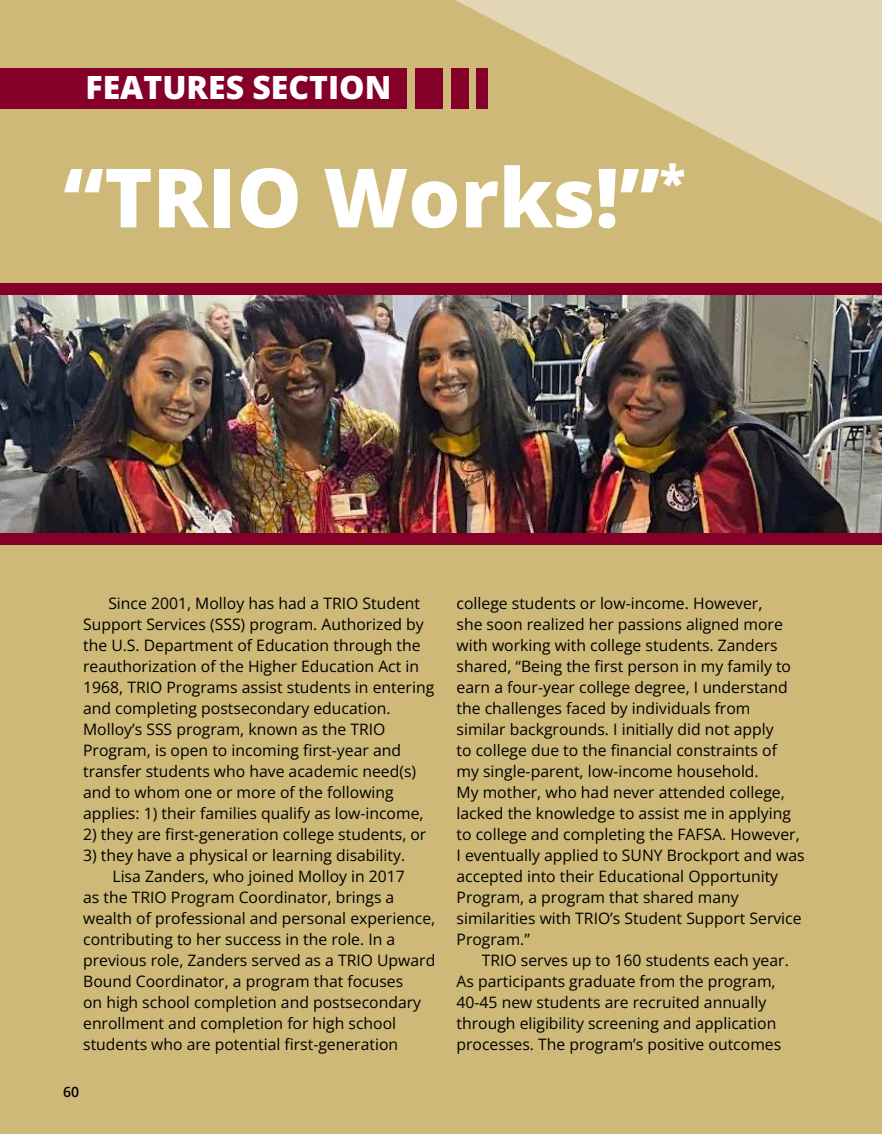
<style>
.page{position:relative;width:882px;height:1134px;background:#ceb978}
.page>*{position:absolute;margin:0;border:0;box-sizing:border-box;transform-origin:0 0}
.t1{font:800 81.9px "Open Sans";color:#fff}
.t2{font:800 32.02px "Open Sans";color:#fff}
.t3{font:15.75px/21px "Open Sans";color:#000}
.t4{font:600 14px "Open Sans";color:#000}
</style>
<div class="page">
<div style="left:0;top:69px;width:406px;height:40px;background:#840029"></div>
<div style="left:415px;top:69px;width:28px;height:40px;background:#840029"></div>
<div style="left:452px;top:69px;width:17px;height:40px;background:#840029"></div>
<svg style="left:455px;top:0;width:427px;height:223px"></svg>
<img style="left:0;top:295px;width:882px;height:238px">
<div style="left:0;top:284px;width:882px;height:11px;background:#840029"></div>
<div style="left:0;top:533px;width:882px;height:12px;background:#840029"></div>
<h2 class="t2" style="left:85px;top:65px;width:307px">FEATURES SECTION</h2>
<h1 class="t1" style="left:63px;top:142px;width:624px">“TRIO Works!”<sup>*</sup></h1>
<p class="t3" style="left:83px;top:592px;width:353px;text-indent:25px">Since 2001, Molloy has had a TRIO Student Support Services (SSS) program. Authorized by the U.S. Department of Education through the reauthorization of the Higher Education Act in 1968, TRIO Programs assist students in entering and completing postsecondary education.<br>Molloy’s SSS program, known as the TRIO Program, is open to incoming first-year and transfer students who have academic need(s) and to whom one or more of the following applies: 1) their families qualify as low-income,</p>
<p class="t3" style="left:83px;top:823px;width:345px">2) they are first-generation college students, or</p>
<p class="t3" style="left:83px;top:844px;width:323px">3) they have a physical or learning disability.</p>
<p class="t3" style="left:112px;top:865px;width:294px">Lisa Zanders, who joined Molloy in 2017</p>
<p class="t3" style="left:83px;top:886px;width:313px">as the TRIO Program Coordinator, brings a</p>
<p class="t3" style="left:83px;top:907px;width:354px">wealth of professional and personal experience,</p>
<p class="t3" style="left:83px;top:928px;width:314px">contributing to her success in the role. In a</p>
<p class="t3" style="left:83px;top:949px;width:354px">previous role, Zanders served as a TRIO Upward</p>
<p class="t3" style="left:83px;top:970px;width:322px">Bound Coordinator, a program that focuses</p>
<p class="t3" style="left:83px;top:991px;width:339px">on high school completion and postsecondary</p>
<p class="t3" style="left:83px;top:1012px;width:315px">enrollment and completion for high school</p>
<p class="t3" style="left:83px;top:1033px;width:317px">students who are potential first-generation</p>
<p class="t4" style="left:63px;top:1083px;width:18px">60</p>
<p class="t3" style="left:457px;top:592px;width:350px">college students or low-income. However,<br>she soon realized her passions aligned more with working with college students. Zanders shared, “Being the first person in my family to earn a four-year college degree, I understand the challenges faced by individuals from<br>similar backgrounds. I initially did not apply<br>to college due to the financial constraints of<br>my single-parent, low-income household.<br>My mother, who had never attended college, lacked the knowledge to assist me in applying to college and completing the FAFSA. However, I eventually applied to SUNY Brockport and was accepted into their Educational Opportunity Program, a program that shared many similarities with TRIO’s Student Support Service Program.”</p>
<p class="t3" style="left:457px;top:949px;width:334px;text-indent:25px">TRIO serves up to 160 students each year.<br>As participants graduate from the program, 40-45 new students are recruited annually through eligibility screening and application processes. The program’s positive outcomes</p>
</div>
